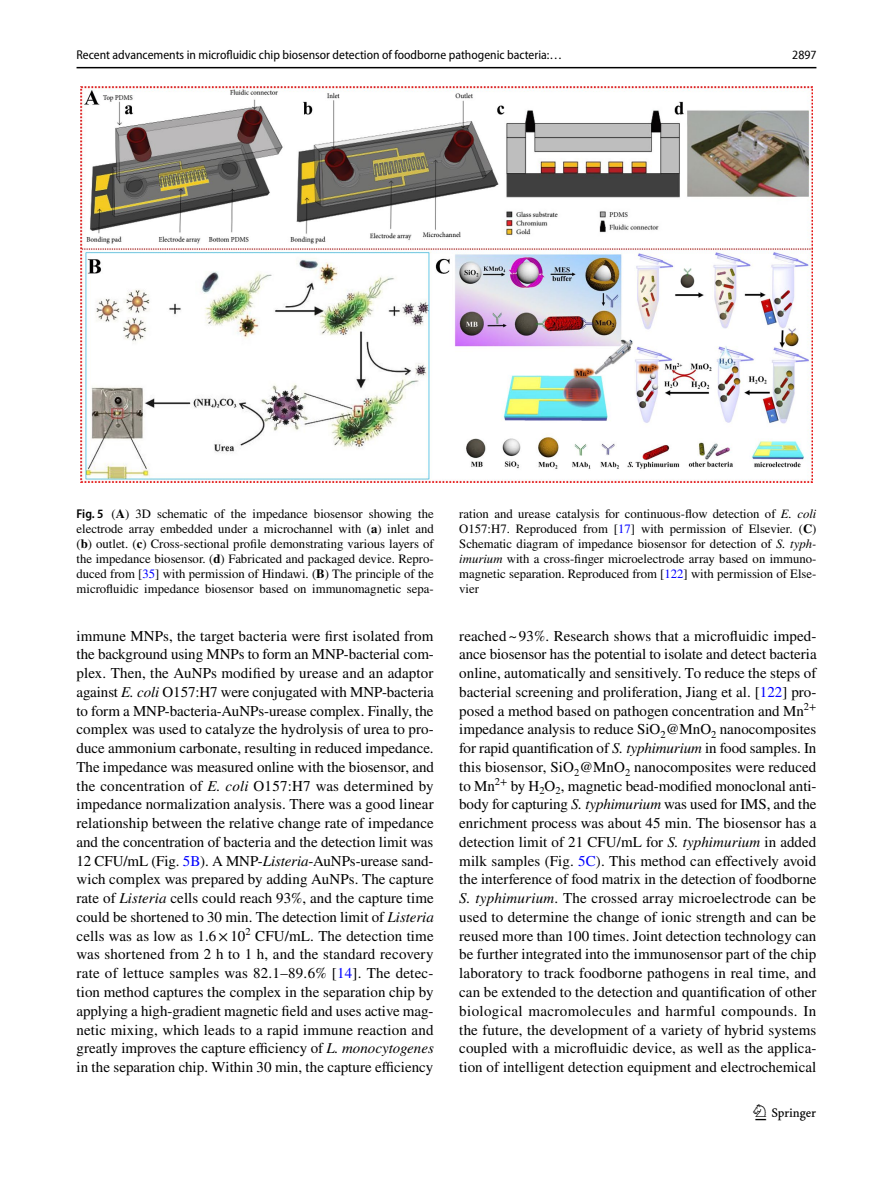
<style>
.page{position:relative;width:893px;height:1187px;background:#fff}
.page>*{position:absolute;margin:0;border:0;box-sizing:border-box;transform-origin:0 0}
.t1{font:22.5px "Springnew Regular 3";color:#000}
.t2{font:15px/18.8px "STIX";color:#000;text-align:justify}
.t3{font:12.75px/15px "STIX";color:#000;text-align:justify}
.t4{font:12.75px "Myriad Pro Semi Cn 3";color:#000}
.t5{font:semi-condensed 12.75px "Myriad Pro Unic";color:#000}
.s1{font-family:"Myriad Pro";font-weight:600;font-stretch:semi-condensed}
.s2{font-weight:700}
.s3{color:#00f}
.s4{font-style:italic}
</style>
<div class="page">
<hr style="left:77px;top:67px;width:739px;height:1px;background:#000">
<img style="left:81px;top:87px;width:731px;height:395px">
<p class="t4" style="left:77px;top:48px;width:487px">Recent advancements in microfluidic chip biosensor detection of foodborne pathogenic bacteria:…</p>
<p class="t5" style="left:792px;top:50px;width:26px">2897</p>
<p class="t3" style="left:77px;top:506px;width:359px"><span class="s1">Fig. 5</span> (<span class="s2">A</span>) 3D schematic of the impedance biosensor showing the electrode array embedded under a microchannel with (<span class="s2">a</span>) inlet and (<span class="s2">b</span>) outlet. (<span class="s2">c</span>) Cross-sectional profile demonstrating various layers of the impedance biosensor. (<span class="s2">d</span>) Fabricated and packaged device. Repro&shy;duced from [<span class="s3">35</span>] with permission of Hindawi. (<span class="s2">B</span>) The principle of the microfluidic impedance biosensor based on immunomagnetic sepa-</p>
<p class="t3" style="left:459px;top:506px;width:359px">ration and urease catalysis for continuous-flow detection of <span class="s4">E. coli </span>O157:H7. Reproduced from [<span class="s3">17</span>] with permission of Elsevier. (<span class="s2">C</span>)<br>Schematic diagram of impedance biosensor for detection of <span class="s4">S. typh&shy;imurium</span> with a cross-finger microelectrode array based on immuno&shy;magnetic separation. Reproduced from [<span class="s3">122</span>] with permission of Else&shy;vier</p>
<p class="t2" style="left:77px;top:627px;width:359px">immune MNPs, the target bacteria were first isolated from the background using MNPs to form an MNP-bacterial com&shy;plex. Then, the AuNPs modified by urease and an adaptor against <span class="s4">E. coli</span> O157:H7 were conjugated with MNP-bacteria to form a MNP-bacteria-AuNPs-urease complex. Finally, the complex was used to catalyze the hydrolysis of urea to pro&shy;duce ammonium carbonate, resulting in reduced impedance.<br>The impedance was measured online with the biosensor, and the concentration of <span class="s4">E. coli</span> O157:H7 was determined by impedance normalization analysis. There was a good linear relationship between the relative change rate of impedance and the concentration of bacteria and the detection limit was 12 CFU/mL (Fig. <span class="s3">5B</span>). A MNP-<span class="s4">Listeria</span>-AuNPs-urease sand&shy;wich complex was prepared by adding AuNPs. The capture rate of <span class="s4">Listeria</span> cells could reach 93%, and the capture time could be shortened to 30 min. The detection limit of <span class="s4">Listeria </span>cells was as low as 1.6× -10<sup>2</sup> CFU/mL. The detection time was shortened from 2 h to 1 h, and the standard recovery rate of lettuce samples was 82.1–89.6% [<span class="s3">14</span>]. The detec&shy;tion method captures the complex in the separation chip by applying a high-gradient magnetic field and uses active mag&shy;netic mixing, which leads to a rapid immune reaction and greatly improves the capture efficiency of <span class="s4">L. monocytogenes </span>in the separation chip. Within 30 min, the capture efficiency</p>
<p class="t2" style="left:459px;top:627px;width:359px">reached ~ 93%. Research shows that a microfluidic imped&shy;ance biosensor has the potential to isolate and detect bacteria online, automatically and sensitively. To reduce the steps of bacterial screening and proliferation, Jiang et al. [<span class="s3">122</span>] pro&shy;posed a method based on pathogen concentration and Mn<sup>2+ </sup>impedance analysis to reduce SiO<sub>2</sub>@MnO<sub>2</sub> nanocomposites for rapid quantification of <span class="s4">S. typhimurium</span> in food samples. In this biosensor, SiO<sub>2</sub>@MnO<sub>2</sub> nanocomposites were reduced to Mn<sup>2+</sup> by H<sub>2</sub>O<sub>2</sub>, magnetic bead-modified monoclonal anti&shy;body for capturing <span class="s4">S. typhimurium</span> was used for IMS, and the enrichment process was about 45 min. The biosensor has a detection limit of 21 CFU/mL for <span class="s4">S. typhimurium</span> in added milk samples (Fig. <span class="s3">5C</span>). This method can effectively avoid the interference of food matrix in the detection of foodborne <span class="s4">S. typhimurium</span>. The crossed array microelectrode can be used to determine the change of ionic strength and can be reused more than 100 times. Joint detection technology can be further integrated into the immunosensor part of the chip laboratory to track foodborne pathogens in real time, and can be extended to the detection and quantification of other biological macromolecules and harmful compounds. In the future, the development of a variety of hybrid systems coupled with a microfluidic device, as well as the applica&shy;tion of intelligent detection equipment and electrochemical</p>
<h1 class="t1" style="left:755px;top:1104px;width:62px">1 3</h1>
</div>
